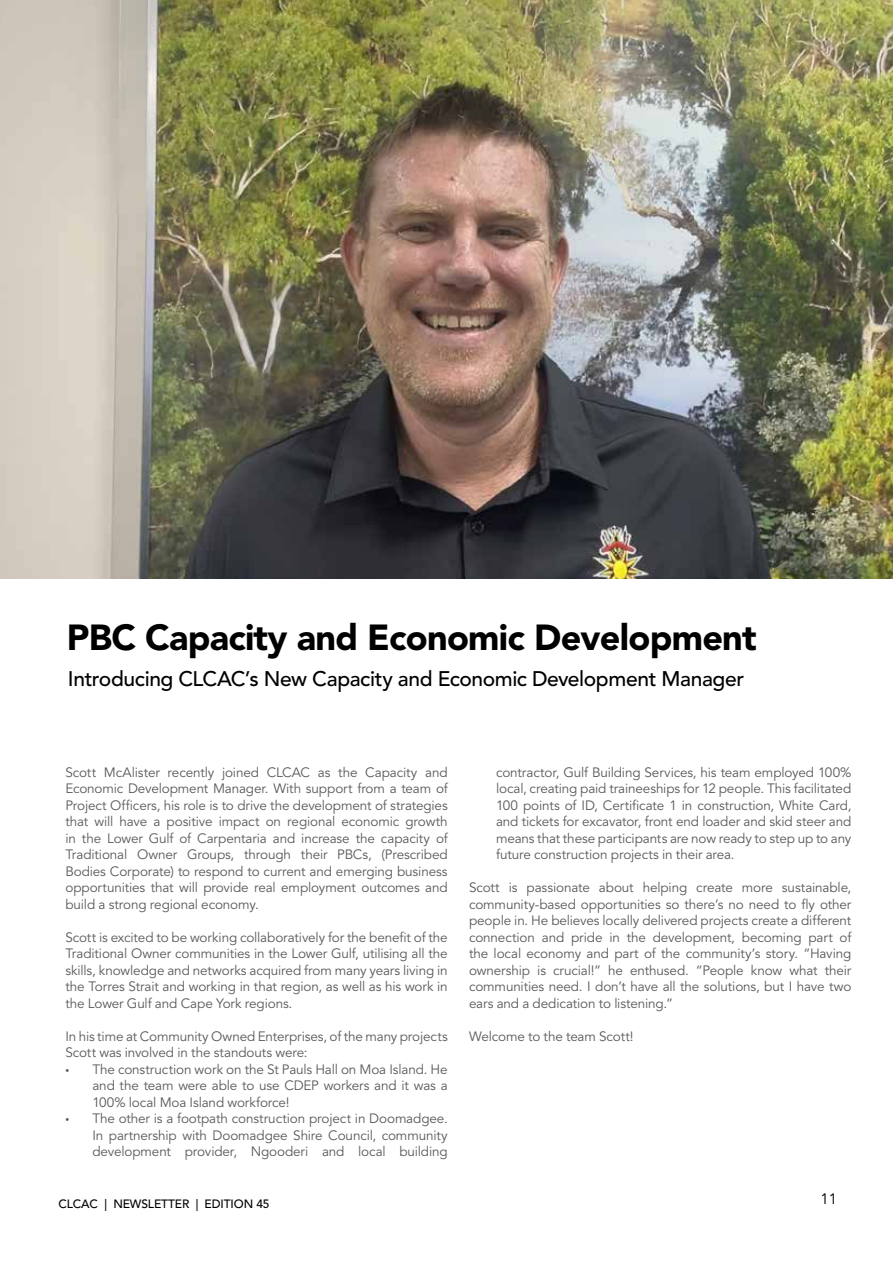
<style>
.page{position:relative;width:893px;height:1263px;background:#fff}
.page>*{position:absolute;margin:0;border:0;box-sizing:border-box;transform-origin:0 0}
.t1{font:900 36px "Avenir LT Pro";letter-spacing:-.02em;color:#000}
.t2{font:500 21px "Avenir LT Pro";letter-spacing:-.02em;color:#000}
.t3{font:15px "Avenir LT Pro";color:#000}
.t4{font:13.5px/16.5px "Avenir LT Pro";letter-spacing:-.01em;color:#58595b;text-align:justify}
.t5{font:500 12px "Avenir LT Pro";letter-spacing:-.01em;color:#000}
.s1{font-family:"Myriad Pro"}
</style>
<div class="page">
<img style="left:0;top:0;width:893px;height:578px">
<h1 class="t1" style="left:67px;top:616px;width:692px">PBC Capacity and Economic Development</h1>
<h2 class="t2" style="left:68px;top:666px;width:678px">Introducing CLCAC’s New Capacity and Economic Development Manager</h2>
<p class="t4" style="left:65px;top:764px;width:384px">Scott McAlister recently joined CLCAC as the Capacity and Economic Development Manager. With support from a team of Project Officers, his role is to drive the development of strategies that will have a positive impact on regional economic growth in the Lower Gulf of Carpentaria and increase the capacity of Traditional Owner Groups, through their PBCs, (Prescribed Bodies Corporate) to respond to current and emerging business opportunities that will provide real employment outcomes and build a strong regional economy.</p>
<p class="t4" style="left:65px;top:929px;width:384px">Scott is excited to be working collaboratively for the benefit of the Traditional Owner communities in the Lower Gulf, utilising all the skills, knowledge and networks acquired from many years living in the Torres Strait and working in that region, as well as his work in the Lower Gulf and Cape York regions.</p>
<p class="t4" style="left:65px;top:1028px;width:384px">In his time at Community Owned Enterprises, of the many projects<br>Scott was involved in the standouts were:</p>
<p class="t4" style="left:92px;top:1061px;width:357px;text-indent:-27px"><span class="s1">•</span> The construction work on the St Pauls Hall on Moa Island. He and the team were able to use CDEP workers and it was a 100% local Moa Island workforce!</p>
<p class="t4" style="left:92px;top:1111px;width:357px;text-indent:-27px"><span class="s1">•</span> The other is a footpath construction project in Doomadgee.<br>In partnership with Doomadgee Shire Council, community development provider, Ngooderi and local building</p>
<p class="t5" style="left:58px;top:1197px;width:213px">CLCAC | NEWSLETTER | EDITION 45</p>
<p class="t4" style="left:496px;top:764px;width:357px">contractor, Gulf Building Services, his team employed 100% local, creating paid traineeships for 12 people. This facilitated 100 points of ID, Certificate 1 in construction, White Card, and tickets for excavator, front end loader and skid steer and means that these participants are now ready to step up to any future construction projects in their area.</p>
<p class="t4" style="left:469px;top:880px;width:384px">Scott is passionate about helping create more sustainable, community-based opportunities so there’s no need to fly other people in. He believes locally delivered projects create a different connection and pride in the development, becoming part of the local economy and part of the community’s story. “Having ownership is crucial!” he enthused. “People know what their communities need. I don’t have all the solutions, but I have two ears and a dedication to listening.”</p>
<p class="t4" style="left:469px;top:1028px;width:166px">Welcome to the team Scott!</p>
<p class="t3" style="left:820px;top:1189px;width:18px">11</p>
</div>
